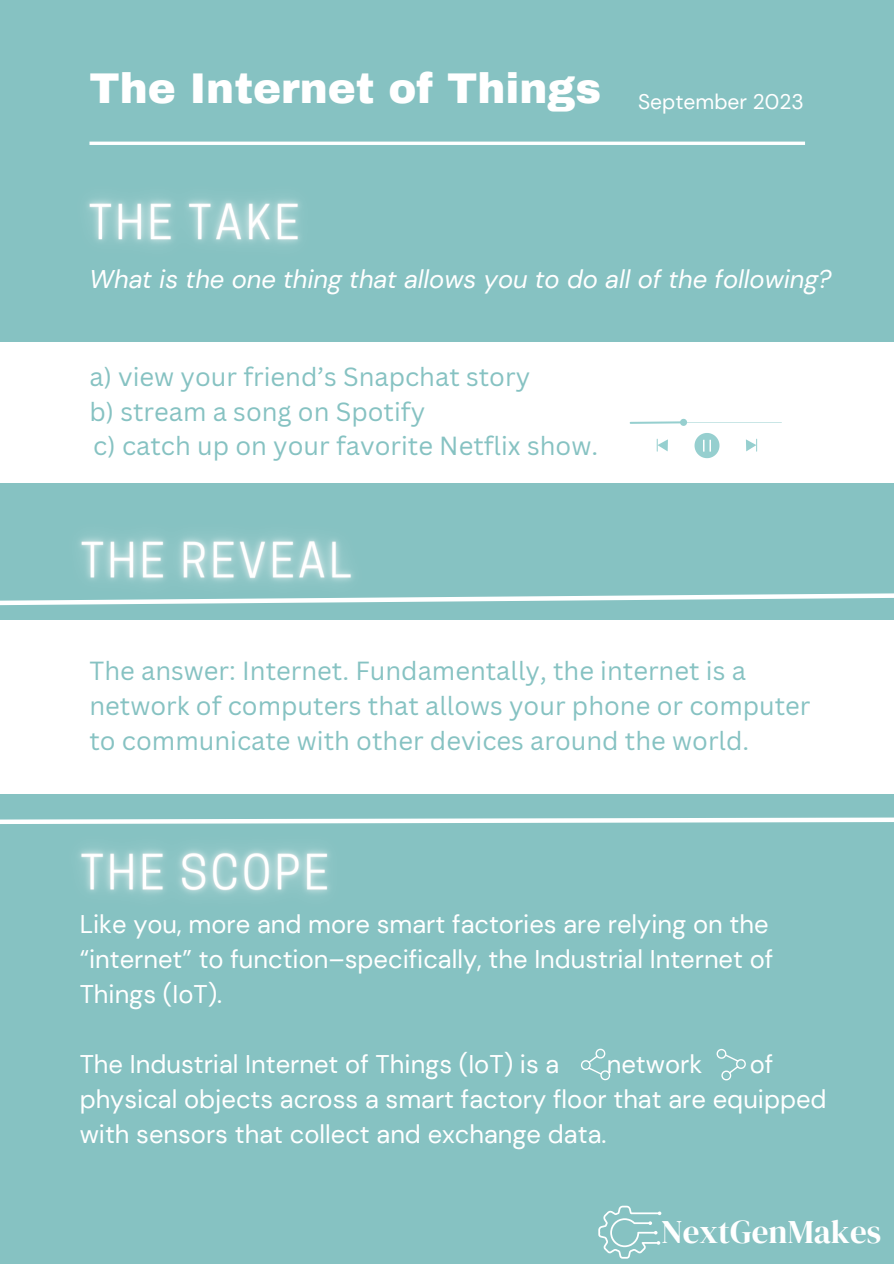
<style>
.page{position:relative;width:894px;height:1264px;background:#fff}
.page>*{position:absolute;margin:0;border:0;box-sizing:border-box;transform-origin:0 0}
.t1{font:900 42px "Archivo";color:#fff}
.t2{font:33px "DM Serif Display";color:#fff}
.t3{font:25.5px/35px "DM Sans";color:#fff}
.t4{font:25.5px/35px "Canva Sans";color:#86c2c2}
.t5{font:italic 25.5px "DM Sans";color:#fff}
.t6{font:21px "DM Sans";color:#fff}
</style>
<div class="page">
<div style="left:0;top:0;width:893px;height:1263px;background:#86c2c2"></div>
<svg style="left:598px;top:1205px;width:63px;height:53px"></svg>
<hr style="left:89px;top:142px;width:715px;height:3px;background:#fff">
<div style="left:0;top:342px;width:893px;height:140px;background:#fff"></div>
<svg style="left:629px;top:419px;width:152px;height:7px"></svg>
<svg style="left:656px;top:439px;width:11px;height:12px"></svg>
<svg style="left:746px;top:439px;width:11px;height:12px"></svg>
<svg style="left:694px;top:433px;width:25px;height:25px"></svg>
<div style="left:0;top:620px;width:893px;height:174px;background:#fff"></div>
<svg style="left:0;top:593px;width:893px;height:13px"></svg>
<svg style="left:0;top:817px;width:893px;height:7px"></svg>
<svg style="left:581px;top:1048px;width:29px;height:32px"></svg>
<svg style="left:716px;top:1049px;width:29px;height:31px"></svg>
<img style="left:87px;top:198px;width:214px;height:47px">
<img style="left:38px;top:536px;width:359px;height:70px">
<img style="left:37px;top:817px;width:350px;height:78px">
<p class="t1" style="left:89px;top:66px;width:513px">The Internet of Things</p>
<p class="t6" style="left:638px;top:88px;width:167px">September 2023</p>
<p class="t5" style="left:89px;top:263px;width:743px">What is the one thing that allows you to do all of the following?</p>
<p class="t4" style="left:89px;top:358px;width:442px">a) view your friend’s Snapchat story</p>
<p class="t4" style="left:89px;top:393px;width:337px">b) stream a song on Spotify</p>
<p class="t4" style="left:93px;top:428px;width:506px">c) catch up on your favorite Netflix show.</p>
<p class="t4" style="left:89px;top:652px;width:722px">The answer: Internet. Fundamentally, the internet is a network of computers that allows your phone or computer to communicate with other devices around the world.</p>
<p class="t3" style="left:80px;top:906px;width:695px">Like you, more and more smart factories are relying on the “internet” to function–specifically, the Industrial Internet of<br>Things (IoT).</p>
<p class="t3" style="left:80px;top:1046px;width:481px">The Industrial Internet of Things (IoT) is a</p>
<p class="t3" style="left:606px;top:1046px;width:97px">network</p>
<p class="t3" style="left:80px;top:1046px;width:748px;text-indent:669px">of physical objects across a smart factory floor that are equipped with sensors that collect and exchange data.</p>
<p class="t2" style="left:661px;top:1208px;width:222px">NextGenMakes</p>
</div>
